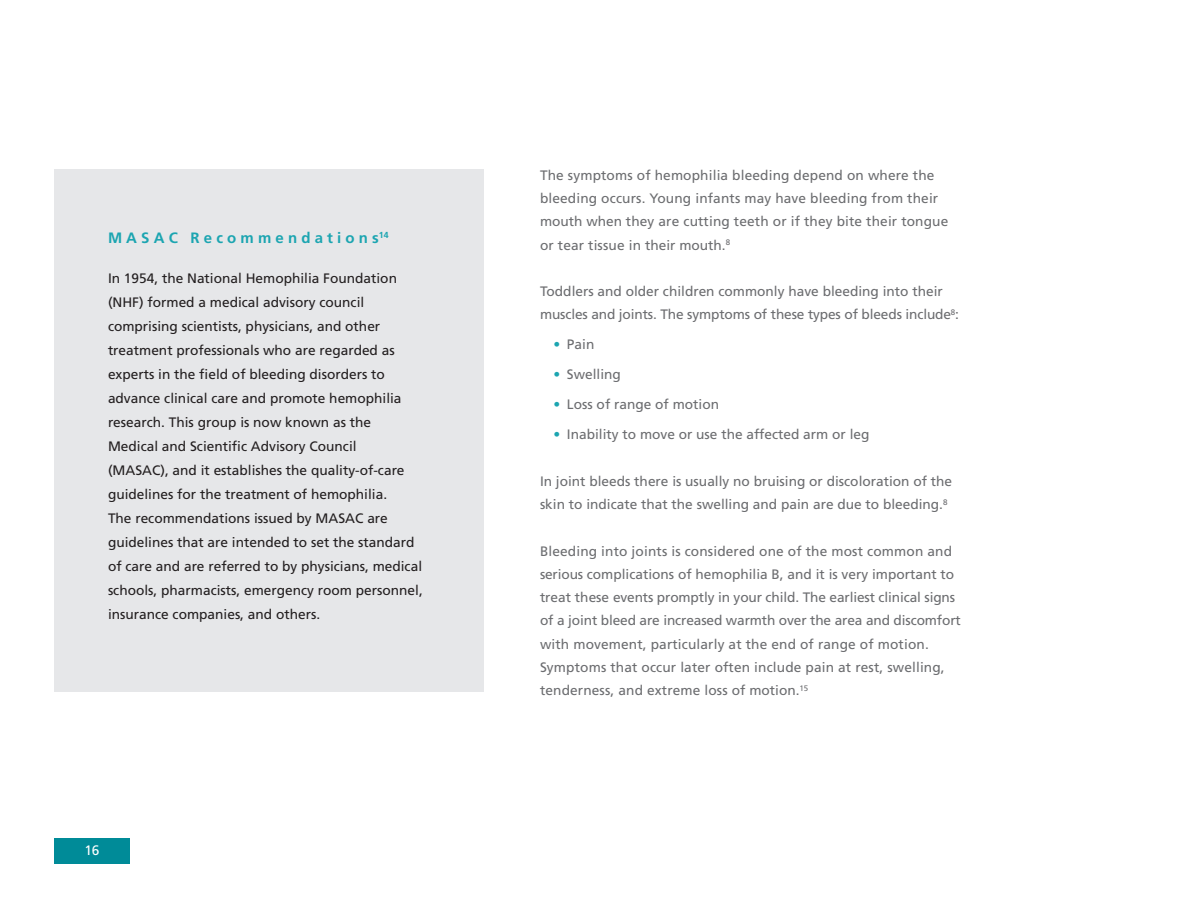
<style>
.page{position:relative;width:1188px;height:918px;background:#fff}
.page>*{position:absolute;margin:0;border:0;box-sizing:border-box;transform-origin:0 0}
.t1{font:700 15px "Frutiger LT Std";color:#1ca5b1}
.t2{font:13.65px/23.2px "Frutiger LT Std";color:#6c6d70}
.t3{font:13.65px/24px "Frutiger LT Std";color:#231f20}
.t4{font:13.65px "Frutiger LT Std";color:#fff}
.s1{color:#1ca5b1}
</style>
<div class="page">
<div style="left:54px;top:170px;width:430px;height:522px;background:#e6e7e9"></div>
<div style="left:54px;top:839px;width:76px;height:25px;background:#008b98"></div>
<p class="t1" style="left:108px;top:229px;width:282px">M A S A C R e c o m m e n d a t i o n s<sup>14</sup></p>
<p class="t3" style="left:108px;top:266px;width:316px">In 1954, the National Hemophilia Foundation (NHF) formed a medical advisory council comprising scientists, physicians, and other treatment professionals who are regarded as experts in the field of bleeding disorders to advance clinical care and promote hemophilia research. This group is now known as the Medical and Scientific Advisory Council<br>(MASAC), and it establishes the quality-of-care guidelines for the treatment of hemophilia.<br>The recommendations issued by MASAC are guidelines that are intended to set the standard of care and are referred to by physicians, medical schools, pharmacists, emergency room personnel, insurance companies, and others.</p>
<p class="t4" style="left:84px;top:842px;width:17px">16</p>
<p class="t2" style="left:540px;top:164px;width:410px">The symptoms of hemophilia bleeding depend on where the bleeding occurs. Young infants may have bleeding from their mouth when they are cutting teeth or if they bite their tongue or tear tissue in their mouth.<sup>8</sup></p>
<p class="t2" style="left:540px;top:280px;width:421px">Toddlers and older children commonly have bleeding into their muscles and joints. The symptoms of these types of bleeds include<sup>8</sup>:</p>
<p class="t2" style="left:554px;top:333px;width:42px"><span class="s1">•</span> Pain</p>
<p class="t2" style="left:554px;top:363px;width:69px"><span class="s1">•</span> Swelling</p>
<p class="t2" style="left:554px;top:393px;width:167px"><span class="s1">•</span> Loss of range of motion</p>
<p class="t2" style="left:554px;top:423px;width:317px"><span class="s1">•</span> Inability to move or use the affected arm or leg</p>
<p class="t2" style="left:540px;top:470px;width:414px">In joint bleeds there is usually no bruising or discoloration of the skin to indicate that the swelling and pain are due to bleeding.<sup>8</sup></p>
<p class="t2" style="left:540px;top:539px;width:422px">Bleeding into joints is considered one of the most common and serious complications of hemophilia B, and it is very important to treat these events promptly in your child. The earliest clinical signs of a joint bleed are increased warmth over the area and discomfort with movement, particularly at the end of range of motion.<br>Symptoms that occur later often include pain at rest, swelling, tenderness, and extreme loss of motion.<sup>15</sup></p>
</div>
